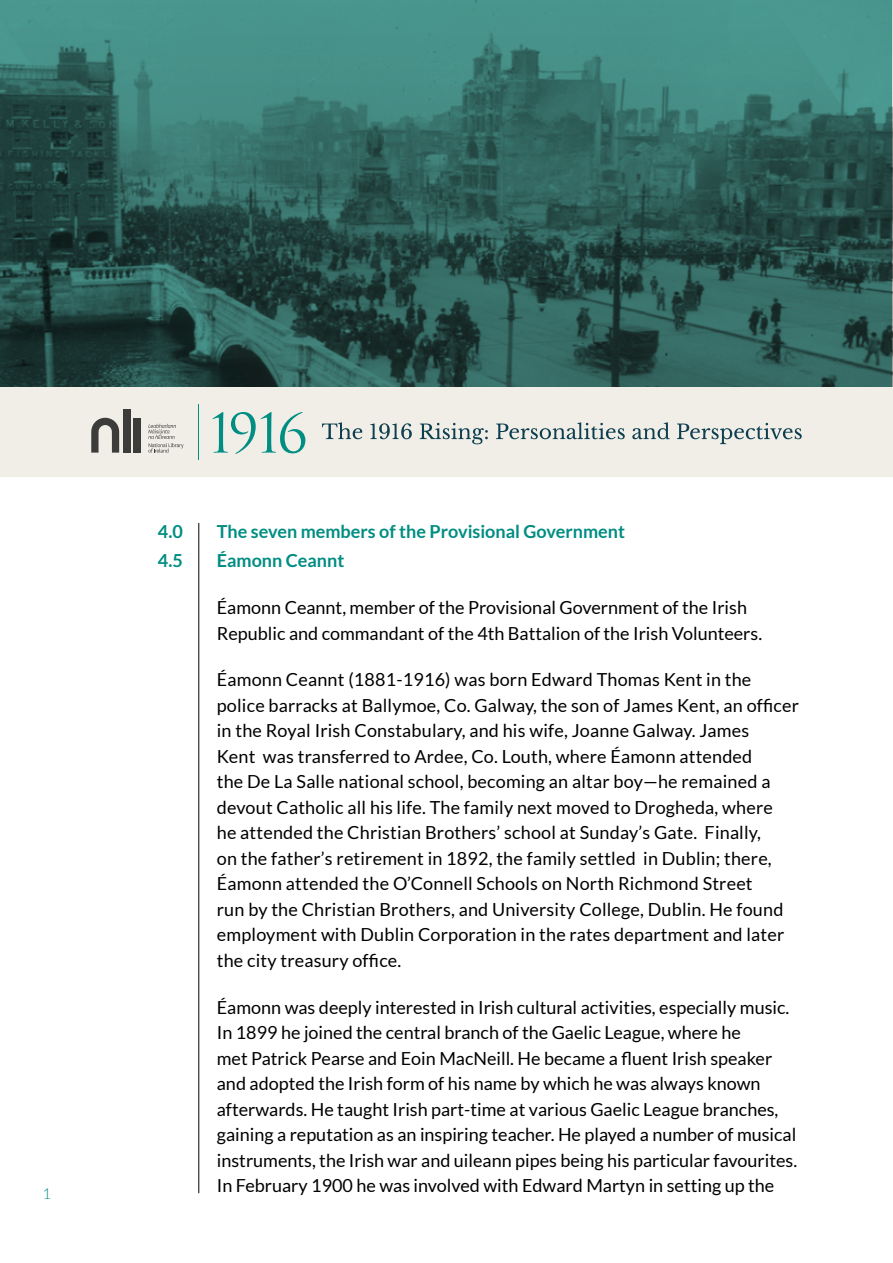
<style>
.page{position:relative;width:893px;height:1263px;background:#fff}
.page>*{position:absolute;margin:0;border:0;box-sizing:border-box;transform-origin:0 0}
.t1{font:18px/25.5px "Lato";color:#000}
.t2{font:700 18px/29.7px "Lato";color:#008d82}
.t3{font:300 15px "Lato";color:#008d82}
</style>
<div class="page">
<svg style="left:1px;top:0;width:891px;height:388px;background:#326660"></svg>
<div style="left:0;top:388px;width:893px;height:89px;background:#f0eee7"></div>
<hr style="left:198px;top:405px;width:1px;height:55px;background:#008d82">
<svg style="left:213px;top:412px;width:92px;height:42px"></svg>
<div style="left:123px;top:409px;width:7px;height:44px;background:#3c3c3b"></div>
<div style="left:134px;top:418px;width:7px;height:35px;background:#3c3c3b"></div>
<svg style="left:91px;top:418px;width:28px;height:35px"></svg>
<svg style="left:148px;top:424px;width:36px;height:29px"></svg>
<svg style="left:322px;top:422px;width:40px;height:17px"></svg>
<svg style="left:370px;top:423px;width:42px;height:16px"></svg>
<svg style="left:420px;top:423px;width:68px;height:21px"></svg>
<svg style="left:496px;top:422px;width:129px;height:17px"></svg>
<svg style="left:632px;top:422px;width:38px;height:17px"></svg>
<svg style="left:677px;top:423px;width:125px;height:21px"></svg>
<hr style="left:198px;top:523px;width:1px;height:670px;background:#000">
<p class="t3" style="left:43px;top:1186px;width:10px">1</p>
<p class="t2" style="left:158px;top:516px;width:26px">4.0<br>4.5</p>
<p class="t2" style="left:217px;top:516px;width:410px">The seven members of the Provisional Government<br>Éamonn Ceannt</p>
<p class="t1" style="left:217px;top:595px;width:547px">Éamonn Ceannt, member of the Provisional Government of the Irish<br>Republic and commandant of the 4th Battalion of the Irish Volunteers.</p>
<p class="t1" style="left:217px;top:667px;width:584px">Éamonn Ceannt (1881-1916) was born Edward Thomas Kent in the police barracks at Ballymoe, Co. Galway, the son of James Kent, an officer in the Royal Irish Constabulary, and his wife, Joanne Galway. James<br>Kent was transferred to Ardee, Co. Louth, where Éamonn attended<br>the De La Salle national school, becoming an altar boy—he remained a devout Catholic all his life. The family next moved to Drogheda, where<br>he attended the Christian Brothers’ school at Sunday’s Gate. Finally,<br>on the father’s retirement in 1892, the family settled in Dublin; there, Éamonn attended the O’Connell Schools on North Richmond Street<br>run by the Christian Brothers, and University College, Dublin. He found employment with Dublin Corporation in the rates department and later the city treasury office.</p>
<p class="t1" style="left:217px;top:994px;width:582px">Éamonn was deeply interested in Irish cultural activities, especially music.<br>In 1899 he joined the central branch of the Gaelic League, where he<br>met Patrick Pearse and Eoin MacNeill. He became a fluent Irish speaker and adopted the Irish form of his name by which he was always known afterwards. He taught Irish part-time at various Gaelic League branches, gaining a reputation as an inspiring teacher. He played a number of musical instruments, the Irish war and uileann pipes being his particular favourites.<br>In February 1900 he was involved with Edward Martyn in setting up the</p>
</div>
